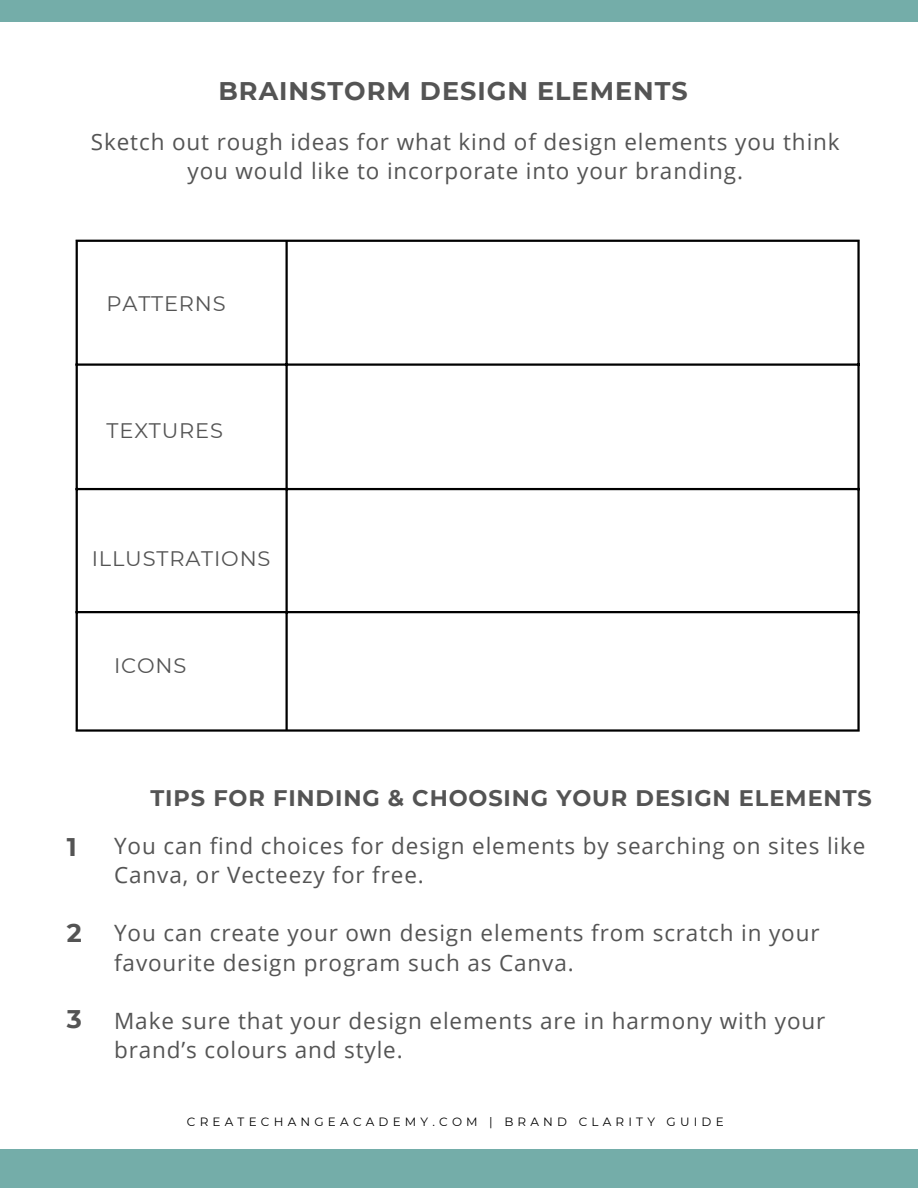
<style>
.page{position:relative;width:918px;height:1188px;background:#fff}
.page>*{position:absolute;margin:0;border:0;box-sizing:border-box;transform-origin:0 0}
.t1{font:700 25.5px "Montserrat";letter-spacing:.04em;color:#545454}
.t2{font:22.5px/29.2px "Open Sans";letter-spacing:.04em;color:#545454}
.t3{font:700 22.5px "Montserrat";letter-spacing:.04em;color:#545454}
.t4{font:21px "Montserrat";letter-spacing:.04em;color:#545454}
.t5{font:12px "Montserrat";letter-spacing:.35em;color:#000}
</style>
<div class="page">
<div style="left:0;top:1149px;width:918px;height:38px;background:#74ada9"></div>
<div style="left:0;top:0;width:918px;height:21px;background:#74ada9"></div>
<hr style="left:76px;top:242px;width:2px;height:487px;background:#000">
<hr style="left:285px;top:242px;width:3px;height:487px;background:#000">
<hr style="left:857px;top:242px;width:3px;height:487px;background:#000">
<hr style="left:76px;top:240px;width:784px;height:2px;background:#000">
<hr style="left:76px;top:363px;width:784px;height:3px;background:#000">
<hr style="left:76px;top:488px;width:784px;height:2px;background:#000">
<hr style="left:76px;top:611px;width:784px;height:2px;background:#000">
<hr style="left:76px;top:729px;width:784px;height:3px;background:#000">
<p class="t1" style="left:219px;top:76px;width:471px">BRAINSTORM DESIGN ELEMENTS</p>
<p class="t2" style="left:91px;top:126px;width:750px;text-align:center">Sketch out rough ideas for what kind of design elements you think you would like to incorporate into your branding.</p>
<p class="t4" style="left:107px;top:290px;width:121px">PATTERNS</p>
<p class="t4" style="left:107px;top:418px;width:118px">TEXTURES</p>
<p class="t4" style="left:92px;top:545px;width:180px">ILLUSTRATIONS</p>
<p class="t4" style="left:114px;top:653px;width:74px">ICONS</p>
<p class="t1" style="left:67px;top:831px;width:11px">1</p>
<p class="t1" style="left:67px;top:917px;width:17px">2</p>
<p class="t1" style="left:67px;top:1003px;width:17px">3</p>
<p class="t3" style="left:151px;top:784px;width:723px">TIPS FOR FINDING &amp; CHOOSING YOUR DESIGN ELEMENTS</p>
<p class="t2" style="left:114px;top:830px;width:753px">You can find choices for design elements by searching on sites like<br>Canva, or Vecteezy for free.</p>
<p class="t2" style="left:114px;top:918px;width:707px">You can create your own design elements from scratch in your favourite design program such as Canva.</p>
<p class="t2" style="left:114px;top:1006px;width:713px">Make sure that your design elements are in harmony with your brand’s colours and style.</p>
<p class="t5" style="left:187px;top:1114px;width:538px">CREATECHANGEACADEMY.COM | BRAND CLARITY GUIDE</p>
</div>
